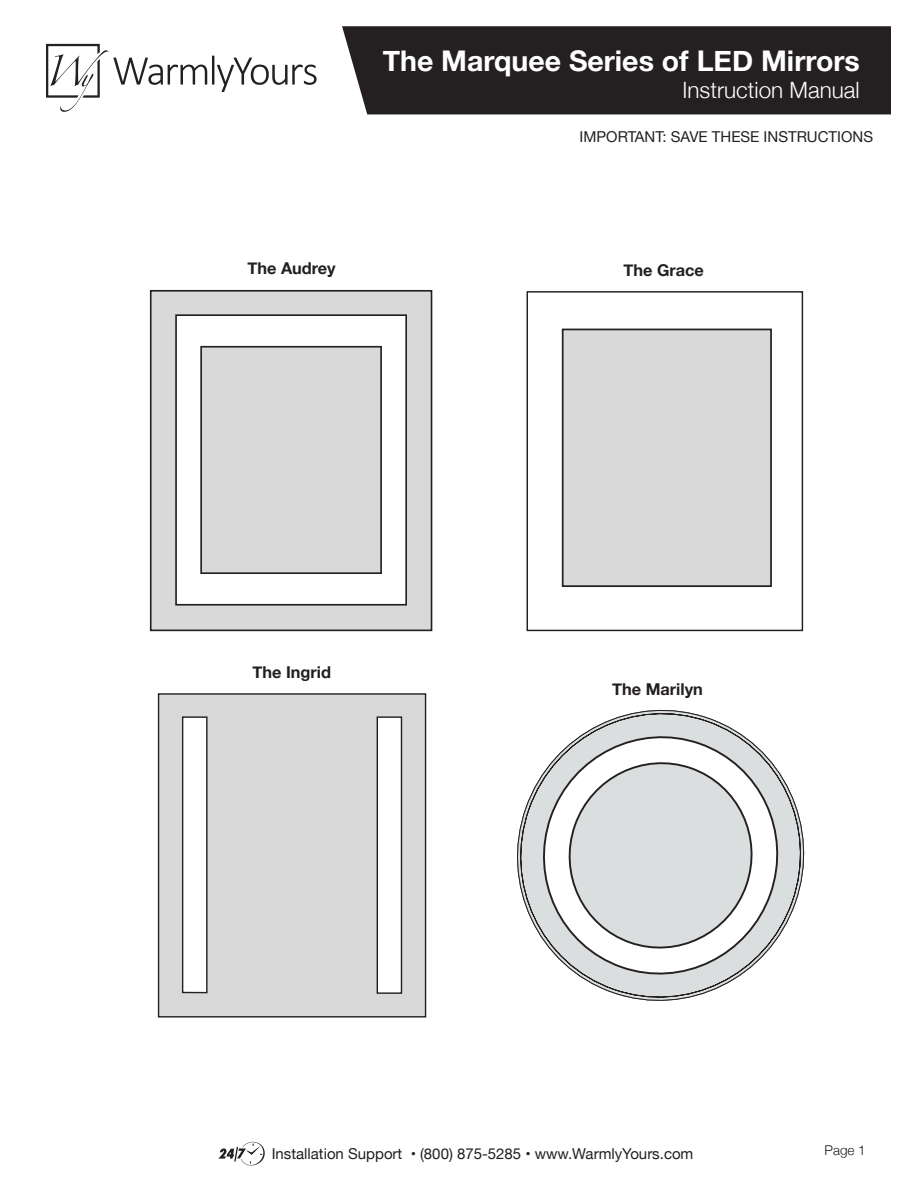
<style>
.page{position:relative;width:918px;height:1188px;background:#fff}
.page>*{position:absolute;margin:0;border:0;box-sizing:border-box;transform-origin:0 0}
.t1{font:700 28.5px "Helvetica Neue";color:#fff}
.t2{font:300 22.5px "Helvetica Neue";color:#fff}
.t3{font:700 16.35px "Helvetica Neue";color:#231f20}
.t4{font:15px "Helvetica Neue";color:#231f20}
.t5{font:300 13.5px "Helvetica Neue";color:#231f20}
</style>
<div class="page">
<div style="left:342px;top:26px;width:549px;height:88px;background:#241f21"></div>
<svg style="left:46px;top:44px;width:271px;height:68px"></svg>
<svg style="left:218px;top:1142px;width:47px;height:24px"></svg>
<div style="left:150px;top:290px;width:282px;height:341px;background:#d9d9d9;border:2px solid #241f21"></div>
<div style="left:175px;top:314px;width:232px;height:292px;background:#fff;border:2px solid #241f21"></div>
<div style="left:200px;top:346px;width:182px;height:228px;background:#d9d9d9;border:2px solid #241f21"></div>
<svg style="left:517px;top:709px;width:288px;height:292px"></svg>
<div style="left:527px;top:291px;width:276px;height:340px;background:#fff;border:1px solid #241f21"></div>
<div style="left:562px;top:329px;width:210px;height:258px;background:#d9d9d9;border:2px solid #241f21"></div>
<div style="left:158px;top:693px;width:268px;height:325px;background:#d9d9d9;border:1px solid #241f21"></div>
<div style="left:183px;top:717px;width:24px;height:276px;background:#fff"></div>
<div style="left:182px;top:716px;width:26px;height:277px;border:1px solid #241f21"></div>
<div style="left:377px;top:716px;width:25px;height:278px;background:#fff;border:1px solid #241f21"></div>
<p class="t1" style="left:383px;top:39px;width:479px">The Marquee Series of LED Mirrors</p>
<p class="t2" style="left:683px;top:72px;width:179px">Instruction Manual</p>
<p class="t3" style="left:247px;top:255px;width:90px">The Audrey</p>
<p class="t3" style="left:252px;top:659px;width:80px">The Ingrid</p>
<p class="t4" style="left:580px;top:126px;width:295px">IMPORTANT: SAVE THESE INSTRUCTIONS</p>
<p class="t3" style="left:624px;top:257px;width:82px">The Grace</p>
<p class="t3" style="left:612px;top:676px;width:92px">The Marilyn</p>
<p class="t4" style="left:272px;top:1143px;width:423px">Installation Support • (800) 875-5285 • www.WarmlyYours.com</p>
<p class="t5" style="left:825px;top:1140px;width:43px">Page 1</p>
</div>
